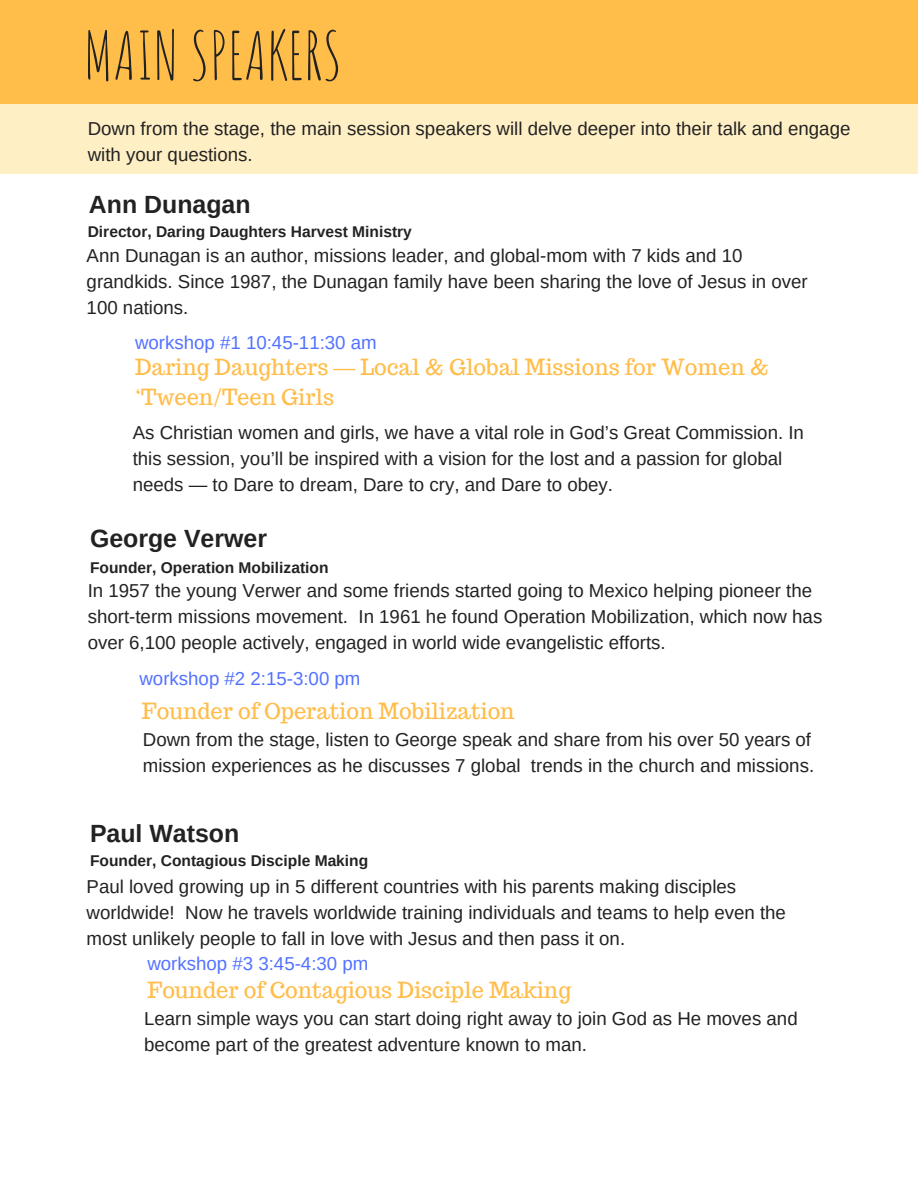
<style>
.page{position:relative;width:918px;height:1188px;background:#fff}
.page>*{position:absolute;margin:0;border:0;box-sizing:border-box;transform-origin:0 0}
.t1{font:65.4px "Amatic SC";color:#222}
.t2{font:700 24.9px "Arimo";color:#222}
.t3{font:21.75px/30.3px "Trocchi";color:#ffbd4a}
.t4{font:18.75px/25.8px "Arimo";color:#222}
.t5{font:18.75px "Arimo";color:#5271ff}
.t6{font:700 15.6px "Arimo";color:#222}
.s1{font-family:"Liberation Sans"}
</style>
<div class="page">
<div style="left:0;top:0;width:918px;height:107px;background:#ffbd4a"></div>
<div style="left:0;top:105px;width:918px;height:69px;background:#ffefc5"></div>
<h1 class="t1" style="left:83px;top:13px;width:260px">MAIN SPEAKERS</h1>
<p class="t4" style="left:88px;top:116px;width:764px">Down from the stage, the main session speakers will delve deeper into their talk and engage with your questions.</p>
<h2 class="t2" style="left:89px;top:190px;width:163px">Ann Dunagan</h2>
<p class="t6" style="left:88px;top:223px;width:326px">Director, Daring Daughters Harvest Ministry</p>
<p class="t4" style="left:87px;top:243px;width:723px">Ann Dunagan is an author, missions leader, and global-mom with 7 kids and 10 grandkids. Since 1987, the Dunagan family have been sharing the love of Jesus in over<br>100 nations.</p>
<p class="t5" style="left:135px;top:332px;width:243px">workshop #1 10:45-11:30 am</p>
<p class="t3" style="left:135px;top:351px;width:636px">Daring Daughters <span class="s1">—</span> Local &amp; Global Missions for Women &amp; ‘Tween/Teen Girls</p>
<p class="t4" style="left:133px;top:419px;width:673px">As Christian women and girls, we have a vital role in God’s Great Commission. In this session, you’ll be inspired with a vision for the lost and a passion for global needs — to Dare to dream, Dare to cry, and Dare to obey.</p>
<h2 class="t2" style="left:90px;top:524px;width:179px">George Verwer</h2>
<p class="t6" style="left:90px;top:559px;width:240px">Founder, Operation Mobilization</p>
<p class="t4" style="left:88px;top:578px;width:736px">In 1957 the young Verwer and some friends started going to Mexico helping pioneer the short-term missions movement. In 1961 he found Operation Mobilization, which now has over 6,100 people actively, engaged in world wide evangelistic efforts.</p>
<p class="t5" style="left:140px;top:668px;width:223px">workshop #2 2:15-3:00 pm</p>
<p class="t3" style="left:142px;top:696px;width:375px">Founder of Operation Mobilization</p>
<p class="t4" style="left:143px;top:726px;width:673px">Down from the stage, listen to George speak and share from his over 50 years of mission experiences as he discusses 7 global trends in the church and missions.</p>
<h2 class="t2" style="left:90px;top:819px;width:151px">Paul Watson</h2>
<p class="t6" style="left:90px;top:852px;width:280px">Founder, Contagious Disciple Making</p>
<p class="t4" style="left:87px;top:874px;width:701px">Paul loved growing up in 5 different countries with his parents making disciples worldwide! Now he travels worldwide training individuals and teams to help even the most unlikely people to fall in love with Jesus and then pass it on.</p>
<p class="t5" style="left:147px;top:953px;width:223px">workshop #3 3:45-4:30 pm</p>
<p class="t3" style="left:147px;top:975px;width:425px">Founder of Contagious Disciple Making</p>
<p class="t4" style="left:144px;top:1005px;width:655px">Learn simple ways you can start doing right away to join God as He moves and become part of the greatest adventure known to man.</p>
</div>
